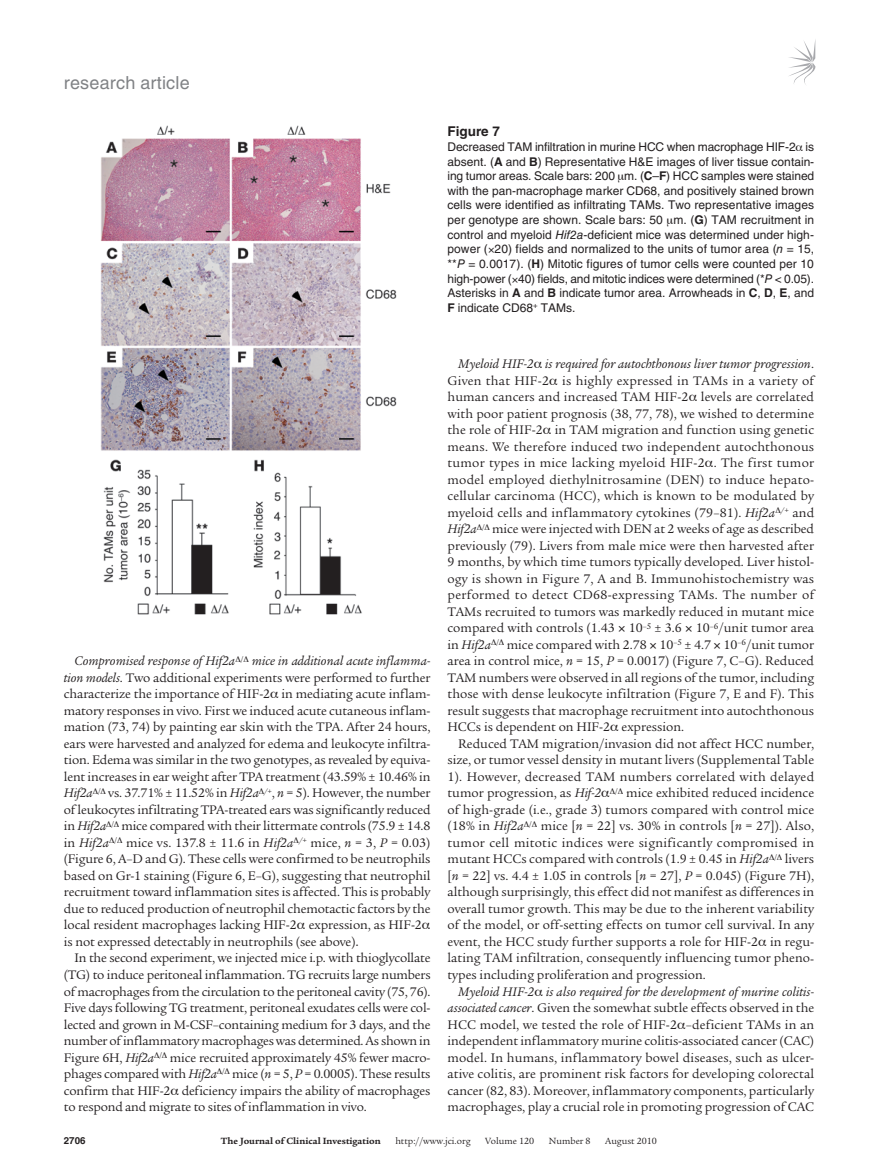
<style>
.page{position:relative;width:878px;height:1174px;background:#fff}
.page>*{position:absolute;margin:0;border:0;box-sizing:border-box;transform-origin:0 0}
.t1{font:18px "Helvetica LT Std";letter-spacing:.01em;color:#808285}
.t2{font:13.5px/16.5px "Legacy Serif Std";letter-spacing:-.005em;color:#231f20;text-align:justify}
.t3{font:700 13.5px "Helvetica LT Std";color:#231f20}
.t4{font:12px/14.7px "Helvetica LT Std";color:#231f20;text-align:justify}
.t5{font:9.75px "Legacy Serif Std";color:#231f20}
.t6{font:700 9.75px "Legacy Serif Std";color:#231f20}
.t7{font:700 9.75px "Helvetica LT Std";color:#231f20}
.s1{font-weight:700}
.s2{font-style:italic}
</style>
<div class="page">
<svg style="left:789px;top:41px;width:26px;height:44px"></svg>
<img style="left:100px;top:125px;width:297px;height:490px">
<h1 class="t1" style="left:64px;top:72px;width:127px">research article</h1>
<p class="t3" style="left:447px;top:123px;width:54px">Figure 7</p>
<p class="t4" style="left:447px;top:139px;width:368px">Decreased TAM infiltration in murine HCC when macrophage HIF-2 is absent. (<span class="s1">A</span> and <span class="s1">B</span>) Representative H&amp;E images of liver tissue contain&shy;ing tumor areas. Scale bars: 200 m. (<span class="s1">C</span>–<span class="s1">F</span>) HCC samples were stained with the pan-macrophage marker CD68, and positively stained brown cells were identified as infiltrating TAMs. Two representative images per genotype are shown. Scale bars: 50 m. (<span class="s1">G</span>) TAM recruitment in control and myeloid <span class="s2">Hif2a</span>-deficient mice was determined under high&shy;power ( 20) fields and normalized to the units of tumor area (<span class="s2">n</span> = 15, **<span class="s2">P</span> = 0.0017). (<span class="s1">H</span>) Mitotic figures of tumor cells were counted per 10 high-power ( 40) fields, and mitotic indices were determined (*<span class="s2">P</span> &lt; 0.05).<br>Asterisks in <span class="s1">A</span> and <span class="s1">B</span> indicate tumor area. Arrowheads in <span class="s1">C</span>, <span class="s1">D</span>, <span class="s1">E</span>, and <span class="s1">F</span> indicate CD68<sup>+</sup> TAMs.</p>
<p class="t2" style="left:64px;top:653px;width:368px;text-indent:11px"><span class="s2">Compromised response of Hif2a mice in additional acute inflamma&shy;tion models</span>. Two additional experiments were performed to further characterize the importance of HIF-2 in mediating acute inflam&shy;matory responses in vivo. First we induced acute cutaneous inflam&shy;mation (73, 74) by painting ear skin with the TPA. After 24 hours, ears were harvested and analyzed for edema and leukocyte infiltra&shy;tion. Edema was similar in the two genotypes, as revealed by equiva&shy;lent increases in ear weight after TPA treatment (43.59% ± 10.46% in <span class="s2">Hif2a</span> vs. 37.71% ± 11.52% in <span class="s2">Hif2a</span> <sup>/+</sup>, <span class="s2">n</span> = 5). However, the number ofleukocytes infiltrating TPA-treated ears was significantly reduced in <span class="s2">Hif2a</span> mice compared with their littermate controls (75.9 ± 14.8 in <span class="s2">Hif2a</span></p>
<p class="t2" style="left:64px;top:834px;width:368px;text-align:left;text-indent:62px">mice vs. 137.8 ± 11.6 in <span class="s2">Hif2a</span> <sup>/+</sup> mice, <span class="s2">n</span> = 3, <span class="s2">P</span> = 0.03) (Figure 6, A–D and G). These cells were confirmed to be neutrophils based on Gr-1 staining (Figure 6, E–G), suggesting that neutrophil recruitment toward inflammation sites is affected. This is probably due to reduced production of neutrophil chemotactic factors by the local resident macrophages lacking HIF-2 expression, as HIF-2 is not expressed detectably in neutrophils (see above)</p>
<p class="t2" style="left:64px;top:950px;width:368px;text-indent:11px">In the second experiment, we injected mice i.p. with thioglycollate (TG) to induce peritoneal inflammation. TG recruits large numbers of macrophages from the circulation to the peritoneal cavity (75, 76).<br>Five days following TG treatment, peritoneal exudates cells were col&shy;lected and grown in M-CSF–containing medium for 3 days, and the number ofinflammatory macrophages was determined. As shown in Figure 6H, <span class="s2">Hif2a</span> mice recruited approximately 45% fewer macro&shy;phages compared with <span class="s2">Hif2a</span> mice (<span class="s2">n</span> = 5, <span class="s2">P</span> = 0.0005). These results confirm that HIF-2 deficiency impairs the ability of macrophages to respond and migrate to sites of inflammation in vivo.</p>
<p class="t2" style="left:447px;top:356px;width:368px;text-indent:11px"><span class="s2">Myeloid HIF-2 is required for autochthonous liver tumor progression</span>.<br>Given that HIF-2 is highly expressed in TAMs in a variety of human cancers and increased TAM HIF-2 levels are correlated with poor patient prognosis (38, 77, 78), we wished to determine the role of HIF-2 in TAM migration and function using genetic means. We therefore induced two independent autochthonous tumor types in mice lacking myeloid HIF-2 . The first tumor model employed diethylnitrosamine (DEN) to induce hepato&shy;cellular carcinoma (HCC), which is known to be modulated by myeloid cells and inflammatory cytokines (79–81). <span class="s2">Hif2a</span> <sup>/+</sup> and <span class="s2">Hif2a</span> mice were injected with DEN at 2 weeks of age as described previously (79). Livers from male mice were then harvested after 9 months, by which time tumors typically developed. Liver histol&shy;ogy is shown in Figure 7, A and B. Immunohistochemistry was performed to detect CD68-expressing TAMs. The number of TAMs recruited to tumors was markedly reduced in mutant mice compared with controls (1.43 10<sup>–5</sup> ± 3.6 10<sup>–6</sup>/unit tumor area in <span class="s2">Hif2a</span> mice compared with 2.78 10<sup>–5</sup> ± 4.7 10<sup>–6</sup>/unit tumor area in control mice, <span class="s2">n</span> = 15, <span class="s2">P</span> = 0.0017) (Figure 7, C–G). Reduced TAM numbers were observed in all regions of the tumor, including those with dense leukocyte infiltration (Figure 7, E and F). This result suggests that macrophage recruitment into autochthonous HCCs is dependent on HIF-2 expression.</p>
<p class="t2" style="left:447px;top:735px;width:368px;text-indent:11px">Reduced TAM migration/invasion did not affect HCC number, size, or tumor vessel density in mutant livers (Supplemental Table 1). However, decreased TAM numbers correlated with delayed tumor progression, as <span class="s2">Hif-2</span></p>
<p class="t2" style="left:447px;top:785px;width:368px;text-indent:179px">mice exhibited reduced incidence of high-grade (i.e., grade 3) tumors compared with control mice (18% in <span class="s2">Hif2a</span></p>
<p class="t2" style="left:447px;top:818px;width:368px;text-indent:93px">mice [<span class="s2">n</span> = 22] vs. 30% in controls [<span class="s2">n</span> = 27]). Also, tumor cell mitotic indices were significantly compromised in mutant HCCs compared with controls (1.9 ± 0.45 in <span class="s2">Hif2a</span> livers [<span class="s2">n</span> = 22] vs. 4.4 ± 1.05 in controls [<span class="s2">n</span> = 27], <span class="s2">P</span> = 0.045) (Figure 7H), although surprisingly, this effect did not manifest as differences in overall tumor growth. This may be due to the inherent variability of the model, or off-setting effects on tumor cell survival. In any event, the HCC study further supports a role for HIF-2 in regu&shy;lating TAM infiltration, consequently influencing tumor pheno&shy;types including proliferation and progression.</p>
<p class="t2" style="left:447px;top:983px;width:368px;text-indent:11px"><span class="s2">Myeloid HIF-2 is also required for the development of murine colitis&shy;associated cancer</span>. Given the somewhat subtle effects observed in the HCC model, we tested the role of HIF-2 –deficient TAMs in an independent inflammatory murine colitis-associated cancer (CAC) model. In humans, inflammatory bowel diseases, such as ulcer&shy;ative colitis, are prominent risk factors for developing colorectal cancer (82, 83). Moreover, inflammatory components, particularly macrophages, play a crucial role in promoting progression of CAC</p>
<p class="t7" style="left:64px;top:1134px;width:23px">2706</p>
<p class="t6" style="left:221px;top:1135px;width:161px">The Journal of Clinical Investigation</p>
<p class="t5" style="left:395px;top:1135px;width:77px">http://www.jci.org</p>
<p class="t5" style="left:485px;top:1135px;width:50px">Volume 120</p>
<p class="t5" style="left:549px;top:1135px;width:43px">Number 8</p>
<p class="t5" style="left:605px;top:1135px;width:53px">August 2010</p>
</div>
